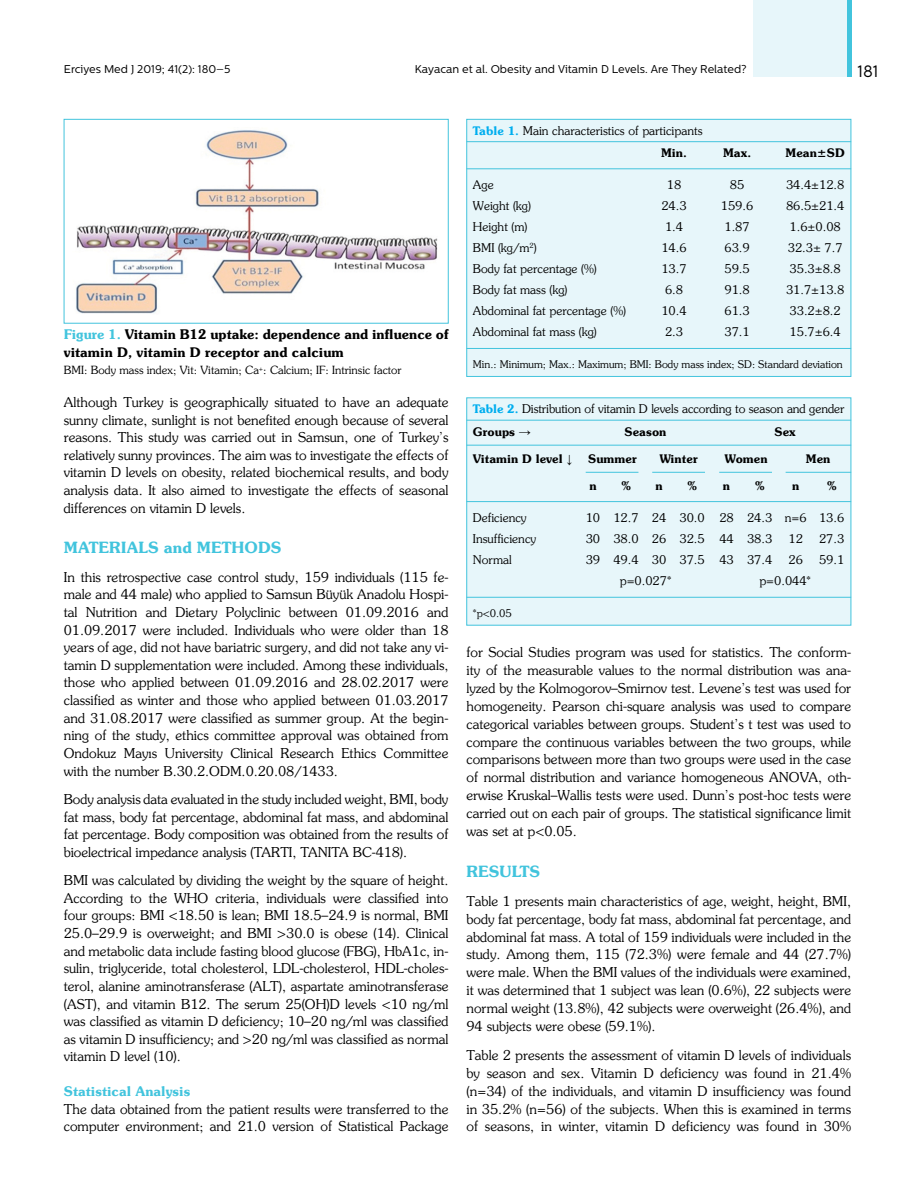
<style>
.page{position:relative;width:915px;height:1191px;background:#fff}
.page>*{position:absolute;margin:0;border:0;box-sizing:border-box;transform-origin:0 0}
.t1{font:16.5px "Centrale Sans";color:#000}
.t2{font:700 15.75px "Souvenir";color:#42c4dd}
.t3{font:13.5px/17.7px "Souvenir";color:#000;text-align:justify}
.t4{font:700 13.5px/17.2px "Souvenir";color:#000}
.t5{font:700 13.5px "Souvenir";color:#42c4dd}
.t6{font:12px/22.8px "Souvenir";color:#000}
.t7{font:700 12px "Souvenir";color:#000}
.t8{font:11.25px "Centrale Sans";color:#000}
.t9{font:11.25px "Souvenir";color:#000}
.t10{font:10.5px "Souvenir";color:#000}
.s1{color:#42c4dd}
.s2{font-weight:700;color:#00aeef}
.s3{font-weight:700}
.s4{font-family:"Times New Roman"}
.s5{font-family:"Times New Roman";font-weight:400}
</style>
<div class="page">
<div style="left:753px;top:0;width:97px;height:77px;background:#e7f6fa"></div>
<svg style="left:847px;top:0;width:3px;height:77px"></svg>
<div style="left:64px;top:119px;width:384px;height:204px;border:1px solid #42c4dd"></div>
<img style="left:76px;top:130px;width:362px;height:184px">
<div style="left:466px;top:119px;width:384px;height:258px;background:#e7f6fa;border:1px solid #42c4dd"></div>
<hr style="left:466px;top:348px;width:384px;height:1px;background:#42c4dd">
<hr style="left:466px;top:168px;width:384px;height:1px;background:#42c4dd">
<hr style="left:466px;top:141px;width:384px;height:1px;background:#42c4dd">
<div style="left:466px;top:397px;width:384px;height:228px;background:#e7f6fa;border:1px solid #42c4dd"></div>
<hr style="left:466px;top:597px;width:384px;height:1px;background:#42c4dd">
<hr style="left:466px;top:445px;width:384px;height:1px;background:#42c4dd">
<hr style="left:466px;top:501px;width:384px;height:1px;background:#42c4dd">
<hr style="left:785px;top:472px;width:65px;height:1px;background:#42c4dd">
<hr style="left:719px;top:472px;width:52px;height:1px;background:#42c4dd">
<hr style="left:652px;top:472px;width:52px;height:1px;background:#42c4dd">
<hr style="left:585px;top:472px;width:53px;height:1px;background:#42c4dd">
<hr style="left:466px;top:420px;width:384px;height:1px;background:#42c4dd">
<p class="t8" style="left:64px;top:62px;width:168px">Erciyes Med J 2019; 41(2): 180–5</p>
<p class="t8" style="left:415px;top:62px;width:333px">Kayacan et al. Obesity and Vitamin D Levels. Are They Related?</p>
<p class="t1" style="left:857px;top:61px;width:22px">181</p>
<p class="t4" style="left:64px;top:326px;width:386px"><span class="s1">Figure 1.</span> Vitamin B12 uptake: dependence and influence of vitamin D, vitamin D receptor and calcium</p>
<p class="t9" style="left:64px;top:364px;width:339px">BMI: Body mass index; Vit: Vitamin; Ca<sup>+</sup>: Calcium; IF: Intrinsic factor</p>
<p class="t3" style="left:64px;top:393px;width:386px">Although Turkey is geographically situated to have an adequate sunny climate, sunlight is not benefited enough because of several reasons. This study was carried out in Samsun, one of Turkey’s relatively sunny provinces. The aim was to investigate the effects of vitamin D levels on obesity, related biochemical results, and body analysis data. It also aimed to investigate the effects of seasonal differences on vitamin D levels.</p>
<p class="t2" style="left:64px;top:538px;width:219px">MATERIALS and METHODS</p>
<p class="t3" style="left:64px;top:568px;width:386px">In this retrospective case control study, 159 individuals (115 fe&shy;male and 44 male) who applied to Samsun Büyük Anadolu Hospi&shy;tal Nutrition and Dietary Polyclinic between 01.09.2016 and 01.09.2017 were included. Individuals who were older than 18 years of age, did not have bariatric surgery, and did not take any vi&shy;tamin D supplementation were included. Among these individuals, those who applied between 01.09.2016 and 28.02.2017 were classified as winter and those who applied between 01.03.2017 and 31.08.2017 were classified as summer group. At the begin&shy;ning of the study, ethics committee approval was obtained from Ondokuz Mayıs University Clinical Research Ethics Committee with the number B.30.2.ODM.0.20.08/1433.</p>
<p class="t3" style="left:64px;top:790px;width:386px">Body analysis data evaluated in the study included weight, BMI, body fat mass, body fat percentage, abdominal fat mass, and abdominal fat percentage. Body composition was obtained from the results of bioelectrical impedance analysis (TARTI, TANITA BC-418).</p>
<p class="t3" style="left:64px;top:871px;width:386px">BMI was calculated by dividing the weight by the square of height.<br>According to the WHO criteria, individuals were classified into four groups: BMI &lt;18.50 is lean; BMI 18.5–24.9 is normal, BMI 25.0–29.9 is overweight; and BMI &gt;30.0 is obese (14). Clinical and metabolic data include fasting blood glucose (FBG), HbA1c, in&shy;sulin, triglyceride, total cholesterol, LDL-cholesterol, HDL-choles&shy;terol, alanine aminotransferase (ALT), aspartate aminotransferase (AST), and vitamin B12. The serum 25(OH)D levels &lt;10 ng/ml was classified as vitamin D deficiency; 10–20 ng/ml was classified as vitamin D insufficiency; and &gt;20 ng/ml was classified as normal vitamin D level (10).</p>
<p class="t5" style="left:64px;top:1082px;width:128px">Statistical Analysis</p>
<p class="t3" style="left:64px;top:1100px;width:386px">The data obtained from the patient results were transferred to the computer environment; and 21.0 version of Statistical Package</p>
<p class="t6" style="left:661px;top:119px;width:43px;text-indent:-188px"><span class="s2">Table 1.</span> Main characteristics of participants<br><span class="s3">Min.</span></p>
<p class="t7" style="left:722px;top:146px;width:30px">Max.</p>
<p class="t7" style="left:785px;top:146px;width:61px">Mean±SD</p>
<p class="t6" style="left:472px;top:173px;width:22px">Age</p>
<p class="t6" style="left:666px;top:173px;width:16px">18</p>
<p class="t6" style="left:729px;top:173px;width:16px">85</p>
<p class="t6" style="left:785px;top:173px;width:60px">34.4±12.8</p>
<p class="t6" style="left:472px;top:194px;width:60px">Weight (kg)</p>
<p class="t6" style="left:661px;top:194px;width:27px">24.3</p>
<p class="t6" style="left:720px;top:194px;width:34px">159.6</p>
<p class="t6" style="left:785px;top:194px;width:60px">86.5±21.4</p>
<p class="t6" style="left:472px;top:215px;width:56px">Height (m)</p>
<p class="t6" style="left:664px;top:215px;width:19px">1.4</p>
<p class="t6" style="left:724px;top:215px;width:27px">1.87</p>
<p class="t6" style="left:789px;top:215px;width:53px">1.6±0.08</p>
<p class="t6" style="left:472px;top:236px;width:65px">BMI (kg/m<sup>2</sup>)</p>
<p class="t6" style="left:661px;top:236px;width:27px">14.6</p>
<p class="t6" style="left:724px;top:236px;width:27px">63.9</p>
<p class="t6" style="left:787px;top:236px;width:56px">32.3± 7.7</p>
<p class="t6" style="left:472px;top:257px;width:125px">Body fat percentage (%)</p>
<p class="t6" style="left:661px;top:257px;width:27px">13.7</p>
<p class="t6" style="left:724px;top:257px;width:27px">59.5</p>
<p class="t6" style="left:789px;top:257px;width:53px">35.3±8.8</p>
<p class="t6" style="left:472px;top:278px;width:96px">Body fat mass (kg)</p>
<p class="t6" style="left:664px;top:278px;width:19px">6.8</p>
<p class="t6" style="left:724px;top:278px;width:27px">91.8</p>
<p class="t6" style="left:785px;top:278px;width:60px">31.7±13.8</p>
<p class="t6" style="left:472px;top:299px;width:155px">Abdominal fat percentage (%)</p>
<p class="t6" style="left:661px;top:299px;width:27px">10.4</p>
<p class="t6" style="left:724px;top:299px;width:27px">61.3</p>
<p class="t6" style="left:789px;top:299px;width:53px">33.2±8.2</p>
<p class="t6" style="left:472px;top:320px;width:125px">Abdominal fat mass (kg)</p>
<p class="t6" style="left:664px;top:320px;width:19px">2.3</p>
<p class="t6" style="left:724px;top:320px;width:27px">37.1</p>
<p class="t6" style="left:789px;top:320px;width:53px">15.7±6.4</p>
<p class="t10" style="left:472px;top:358px;width:371px">Min.: Minimum; Max.: Maximum; BMI: Body mass index; SD: Standard deviation</p>
<p class="t6" style="left:472px;top:397px;width:373px"><span class="s2">Table 2.</span> Distribution of vitamin D levels according to season and gender<br><span class="s3">Groups</span> <span class="s4">→</span></p>
<p class="t7" style="left:624px;top:424px;width:43px">Season</p>
<p class="t7" style="left:774px;top:424px;width:23px">Sex</p>
<p class="t7" style="left:472px;top:451px;width:101px">Vitamin D level <span class="s5">↓</span></p>
<p class="t7" style="left:588px;top:451px;width:50px">Summer</p>
<p class="t7" style="left:659px;top:451px;width:40px">Winter</p>
<p class="t7" style="left:724px;top:451px;width:45px">Women</p>
<p class="t7" style="left:805px;top:451px;width:26px">Men</p>
<p class="t7" style="left:589px;top:478px;width:9px">n</p>
<p class="t7" style="left:620px;top:478px;width:12px">%</p>
<p class="t7" style="left:655px;top:478px;width:9px">n</p>
<p class="t7" style="left:686px;top:478px;width:12px">%</p>
<p class="t7" style="left:722px;top:478px;width:9px">n</p>
<p class="t7" style="left:754px;top:478px;width:12px">%</p>
<p class="t7" style="left:791px;top:478px;width:9px">n</p>
<p class="t7" style="left:826px;top:478px;width:12px">%</p>
<p class="t6" style="left:472px;top:506px;width:55px">Deficiency</p>
<p class="t6" style="left:585px;top:506px;width:260px">10 12.7 24 30.0 28 24.3 n=6 13.6</p>
<p class="t6" style="left:472px;top:527px;width:65px">Insufficiency</p>
<p class="t6" style="left:585px;top:527px;width:188px">30 38.0 26 32.5 44 38.3</p>
<p class="t6" style="left:788px;top:527px;width:16px">12</p>
<p class="t6" style="left:818px;top:527px;width:27px">27.3</p>
<p class="t6" style="left:472px;top:548px;width:40px">Normal</p>
<p class="t6" style="left:585px;top:548px;width:188px">39 49.4 30 37.5 43 37.4</p>
<p class="t6" style="left:788px;top:548px;width:16px">26</p>
<p class="t6" style="left:818px;top:548px;width:27px">59.1</p>
<p class="t6" style="left:619px;top:569px;width:53px">p=0.027*</p>
<p class="t6" style="left:759px;top:569px;width:53px">p=0.044*</p>
<p class="t10" style="left:472px;top:607px;width:40px">*p&lt;0.05</p>
<p class="t3" style="left:466px;top:643px;width:386px">for Social Studies program was used for statistics. The conform&shy;ity of the measurable values to the normal distribution was ana&shy;lyzed by the Kolmogorov–Smirnov test. Levene’s test was used for homogeneity. Pearson chi-square analysis was used to compare categorical variables between groups. Student’s t test was used to compare the continuous variables between the two groups, while comparisons between more than two groups were used in the case of normal distribution and variance homogeneous ANOVA, oth&shy;erwise Kruskal–Wallis tests were used. Dunn’s post-hoc tests were carried out on each pair of groups. The statistical significance limit was set at p&lt;0.05.</p>
<p class="t2" style="left:466px;top:861px;width:75px">RESULTS</p>
<p class="t3" style="left:466px;top:891px;width:386px">Table 1 presents main characteristics of age, weight, height, BMI, body fat percentage, body fat mass, abdominal fat percentage, and abdominal fat mass. A total of 159 individuals were included in the study. Among them, 115 (72.3%) were female and 44 (27.7%) were male. When the BMI values of the individuals were examined, it was determined that 1 subject was lean (0.6%), 22 subjects were normal weight (13.8%), 42 subjects were overweight (26.4%), and 94 subjects were obese (59.1%).</p>
<p class="t3" style="left:466px;top:1045px;width:386px">Table 2 presents the assessment of vitamin D levels of individuals by season and sex. Vitamin D deficiency was found in 21.4% (n=34) of the individuals, and vitamin D insufficiency was found in 35.2% (n=56) of the subjects. When this is examined in terms of seasons, in winter, vitamin D deficiency was found in 30%</p>
</div>
